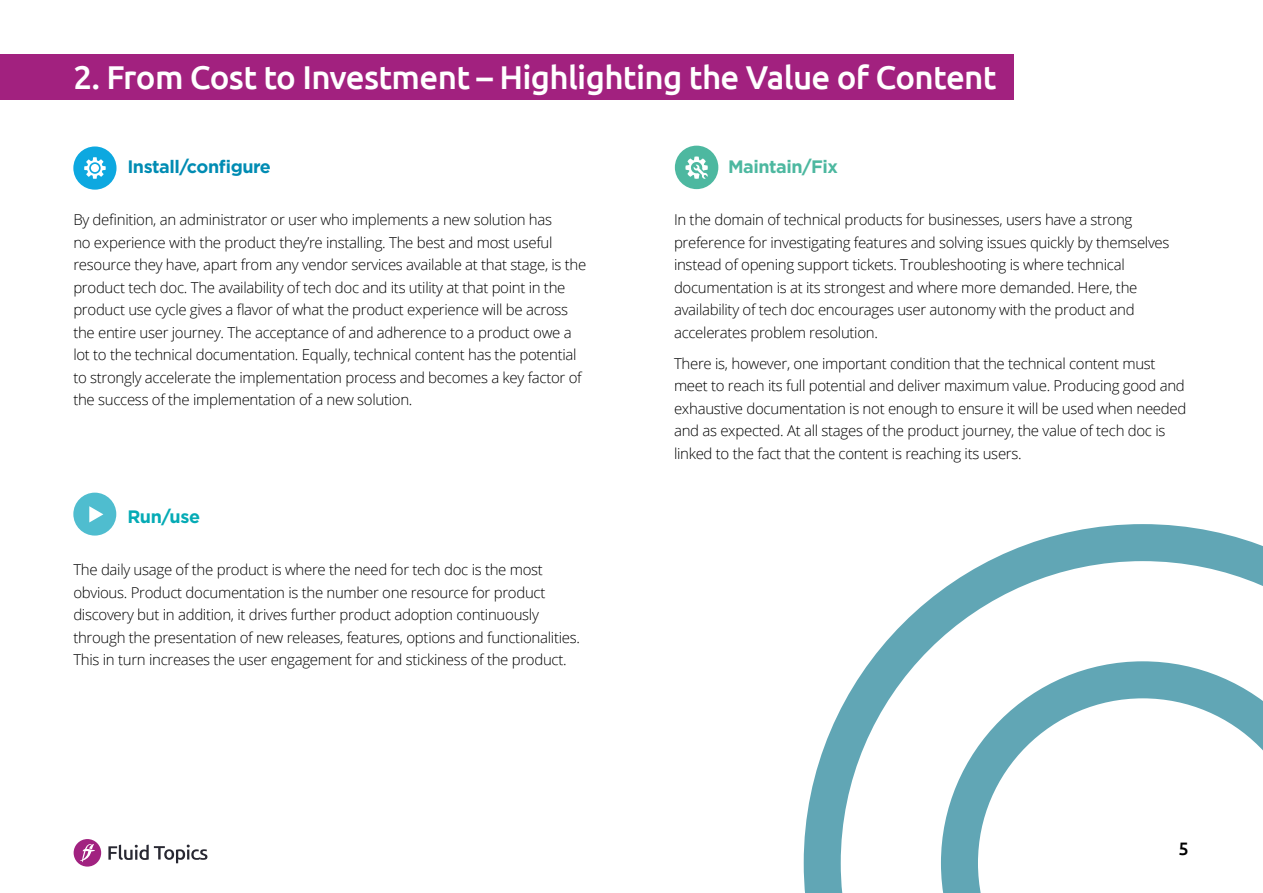
<style>
.page{position:relative;width:1263px;height:893px;background:#fff}
.page>*{position:absolute;margin:0;border:0;box-sizing:border-box;transform-origin:0 0}
.t1{font:500 33px "Ubuntu";letter-spacing:-.02em;color:#fff}
.t2{font:700 18px "Gotham Pro";letter-spacing:-.025em;color:#008cb3}
.t3{font:700 18px "Gotham Pro";letter-spacing:-.025em;color:#4db8a0}
.t4{font:700 18px "Gotham Pro";letter-spacing:-.025em;color:#05abb5}
.t5{font:500 18px "Ubuntu";color:#000}
.t6{font:300 15px/22.5px "Open Sans";letter-spacing:-.02em;color:#000}
</style>
<div class="page">
<div style="left:0;top:54px;width:1013px;height:45px;background:#a2217f"></div>
<svg style="left:108px;top:845px;width:99px;height:18px"></svg>
<div style="left:74px;top:839px;width:27px;height:28px;background:#a12280;border-radius:50%"></div>
<svg style="left:80px;top:844px;width:15px;height:18px"></svg>
<div style="left:73px;top:146px;width:44px;height:44px;background:#0da8e0;border-radius:50%"></div>
<svg style="left:84px;top:157px;width:22px;height:22px"></svg>
<div style="left:73px;top:493px;width:43px;height:43px;background:#4fbdcf;border-radius:50%"></div>
<svg style="left:89px;top:506px;width:14px;height:16px"></svg>
<div style="left:675px;top:146px;width:43px;height:43px;background:#4db8a0;border-radius:50%"></div>
<svg style="left:685px;top:156px;width:23px;height:23px"></svg>
<svg style="left:803px;top:524px;width:460px;height:369px"></svg>
<h1 class="t1" style="left:73px;top:57px;width:925px">2. From Cost to Investment – Highlighting the Value of Content</h1>
<p class="t2" style="left:127px;top:156px;width:145px">Install/configure</p>
<p class="t6" style="left:73px;top:208px;width:515px">By definition, an administrator or user who implements a new solution has<br>no experience with the product they’re installing. The best and most useful resource they have, apart from any vendor services available at that stage, is the product tech doc. The availability of tech doc and its utility at that point in the product use cycle gives a flavor of what the product experience will be across the entire user journey. The acceptance of and adherence to a product owe a lot to the technical documentation. Equally, technical content has the potential to strongly accelerate the implementation process and becomes a key factor of the success of the implementation of a new solution.</p>
<p class="t4" style="left:127px;top:506px;width:74px">Run/use</p>
<p class="t6" style="left:73px;top:558px;width:508px">The daily usage of the product is where the need for tech doc is the most obvious. Product documentation is the number one resource for product discovery but in addition, it drives further product adoption continuously through the presentation of new releases, features, options and functionalities.<br>This in turn increases the user engagement for and stickiness of the product.</p>
<p class="t3" style="left:728px;top:156px;width:112px">Maintain/Fix</p>
<p class="t6" style="left:674px;top:208px;width:497px">In the domain of technical products for businesses, users have a strong preference for investigating features and solving issues quickly by themselves instead of opening support tickets. Troubleshooting is where technical documentation is at its strongest and where more demanded. Here, the availability of tech doc encourages user autonomy with the product and accelerates problem resolution.</p>
<p class="t6" style="left:674px;top:352px;width:514px">There is, however, one important condition that the technical content must meet to reach its full potential and deliver maximum value. Producing good and exhaustive documentation is not enough to ensure it will be used when needed and as expected. At all stages of the product journey, the value of tech doc is linked to the fact that the content is reaching its users.</p>
<p class="t5" style="left:1178px;top:837px;width:12px">5</p>
</div>
